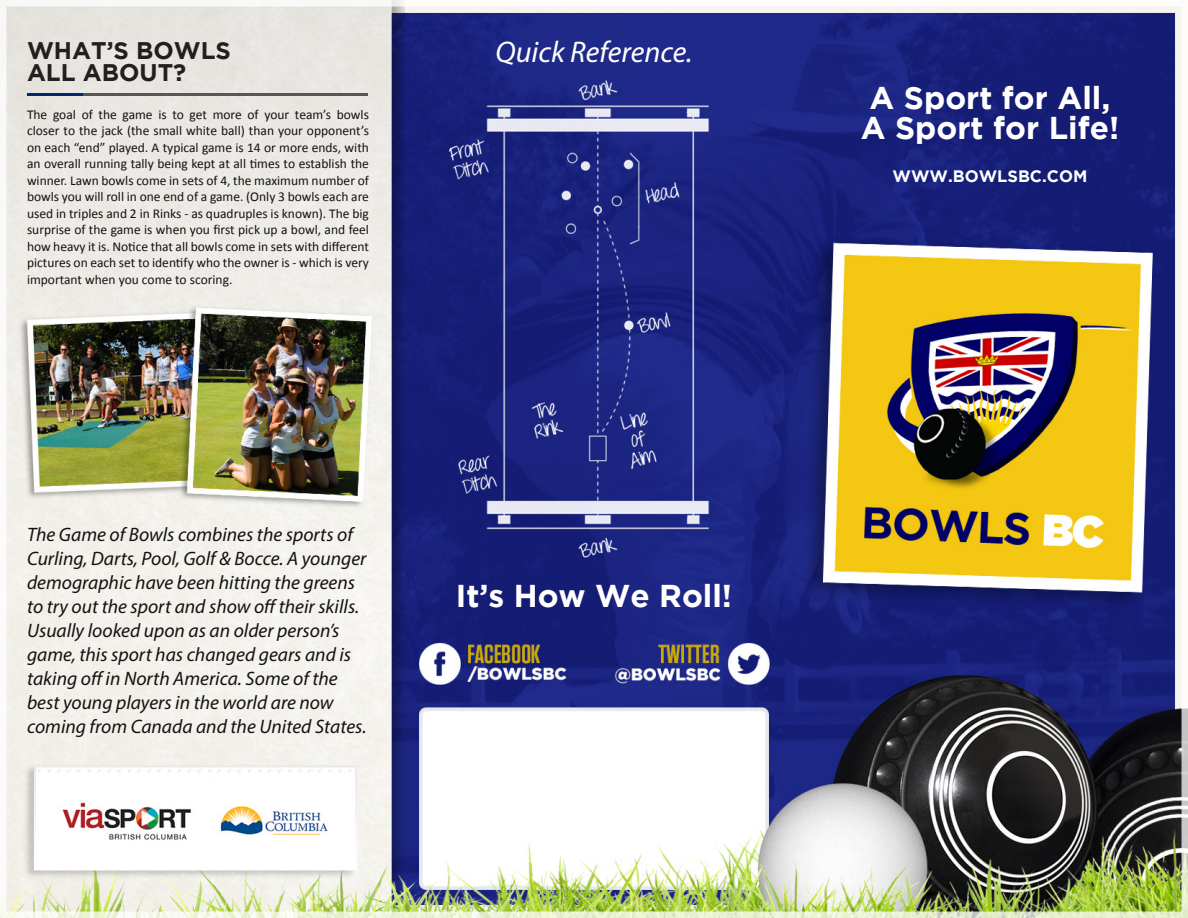
<style>
.page{position:relative;width:1188px;height:918px;background:#fff}
.page>*{position:absolute;margin:0;border:0;box-sizing:border-box;transform-origin:0 0}
.t1{font:700 31.5px "Gotham";color:#fff}
.t2{font:italic 30px "Myriad Pro";color:#fffeff}
.t3{font:700 24px "Gotham";color:#231f20}
.t4{font:italic 19.5px/24px "Myriad Pro";color:#141212}
.t5{font:700 16.5px "Gotham";color:#fff}
.t6{font:13.5px/16.5px "Calibri";color:#141212;text-align:justify}
</style>
<div class="page">
<img style="left:0;top:0;width:1188px;height:918px">
<hr style="left:27px;top:93px;width:341px;height:2px;background:#585657">
<hr style="left:27px;top:93px;width:55px;height:2px;background:#00296d">
<p class="t3" style="left:27px;top:36px;width:205px">WHAT’S BOWLS</p>
<p class="t3" style="left:27px;top:59px;width:161px">ALL ABOUT?</p>
<p class="t6" style="left:27px;top:106px;width:344px">The goal of the game is to get more of your team’s bowls closer to the jack (the small white ball) than your opponent’s on each “end” played. A typical game is 14 or more ends, with an overall running tally being kept at all times to establish the winner. Lawn bowls come in sets of 4, the maximum number of bowls you will roll in one end of a game. (Only 3 bowls each are used in triples and 2 in Rinks - as quadruples is known). The big surprise of the game is when you first pick up a bowl, and feel how heavy it is. Notice that all bowls come in sets with different pictures on each set to identify who the owner is - which is very important when you come to scoring.</p>
<p class="t2" style="left:495px;top:33px;width:199px">Quick Reference.</p>
<p class="t4" style="left:27px;top:522px;width:341px">The Game of Bowls combines the sports of Curling, Darts, Pool, Golf &amp; Bocce. A younger demographic have been hitting the greens to try out the sport and show off their skills.<br>Usually looked upon as an older person’s game, this sport has changed gears and is taking off in North America. Some of the best young players in the world are now coming from Canada and the United States.</p>
<p class="t1" style="left:456px;top:578px;width:278px">It’s How We Roll!</p>
<p class="t1" style="left:870px;top:80px;width:242px">A Sport for All,</p>
<p class="t1" style="left:861px;top:110px;width:260px">A Sport for Life!</p>
<p class="t5" style="left:893px;top:167px;width:196px">WWW.BOWLSBC.COM</p>
</div>
